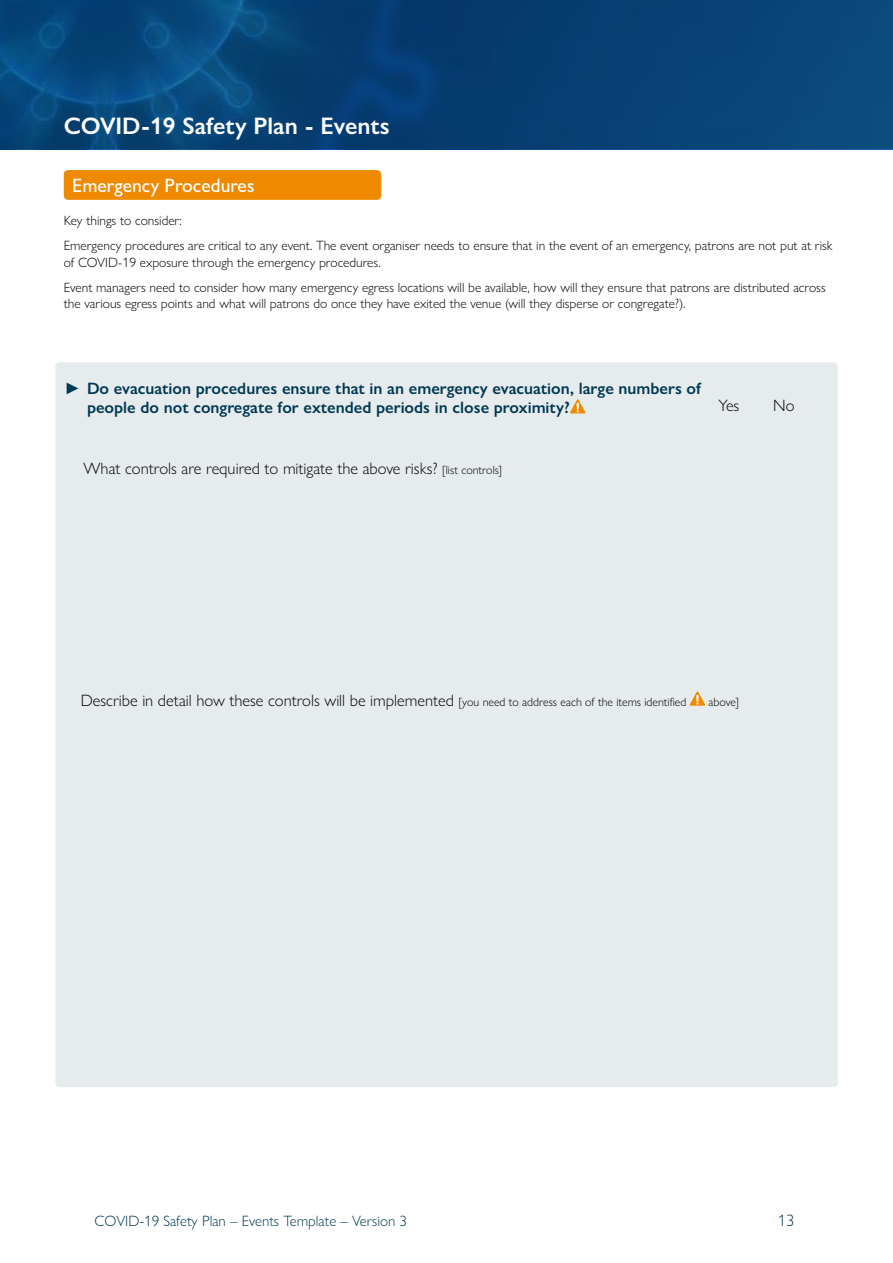
<style>
.page{position:relative;width:893px;height:1263px;background:#fff}
.page>*{position:absolute;margin:0;border:0;box-sizing:border-box;transform-origin:0 0}
.t1{font:600 24px "Gill Sans Nova";color:#fff}
.t2{font:500 19.5px "Gill Sans Nova";color:#fff}
.t3{font:300 16.5px "Gill Sans Nova";color:#000}
.t4{font:600 16.5px/19.5px "Gill Sans Nova";color:#003952}
.t5{font:300 16.5px "Gill Sans Nova";color:#003952}
.t6{font:300 15px "Gill Sans Nova";color:#003952}
.t7{font:300 13.5px/25px "Gill Sans Nova";color:#000}
.t8{font:300 12px "Gill Sans Nova";letter-spacing:-.005em;color:#000}
.s1{font-size:12px}
</style>
<div class="page">
<svg style="left:0;top:0;width:893px;height:149px;background:#074276"></svg>
<div style="left:55px;top:362px;width:783px;height:725px;background:#e6ebee;border-radius:4px"></div>
<svg style="left:570px;top:399px;width:16px;height:14px"></svg>
<div style="left:64px;top:170px;width:317px;height:30px;background:#ef8a00;border-radius:4px"></div>
<svg style="left:689px;top:691px;width:16px;height:15px"></svg>
<h1 class="t1" style="left:64px;top:111px;width:328px">COVID-19 Safety Plan - Events</h1>
<h2 class="t2" style="left:72px;top:174px;width:184px">Emergency Procedures</h2>
<p class="t7" style="left:64px;top:208px;width:770px">Key things to consider:<br>Emergency procedures are critical to any event. The event organiser needs to ensure that in the event of an emergency, patrons are not put at risk</p>
<p class="t7" style="left:64px;top:249px;width:763px">of COVID-19 exposure through the emergency procedures.<br>Event managers need to consider how many emergency egress locations will be available, how will they ensure that patrons are distributed across</p>
<p class="t7" style="left:64px;top:291px;width:623px">the various egress points and what will patrons do once they have exited the venue (will they disperse or congregate?).</p>
<p class="t4" style="left:87px;top:378px;width:616px;text-indent:-23px">► Do evacuation procedures ensure that in an emergency evacuation, large numbers of people do not congregate for extended periods in close proximity?</p>
<p class="t3" style="left:719px;top:395px;width:22px">Yes</p>
<p class="t3" style="left:773px;top:395px;width:23px">No</p>
<p class="t3" style="left:84px;top:458px;width:420px">What controls are required to mitigate the above risks? <span class="s1">[list controls]</span></p>
<p class="t3" style="left:81px;top:690px;width:607px">Describe in detail how these controls will be implemented <span class="s1">[you need to address each of the items identified</span></p>
<p class="t8" style="left:708px;top:694px;width:32px">above]</p>
<p class="t6" style="left:94px;top:1212px;width:314px">COVID-19 Safety Plan – Events Template – Version 3</p>
<p class="t5" style="left:778px;top:1211px;width:18px">13</p>
</div>
